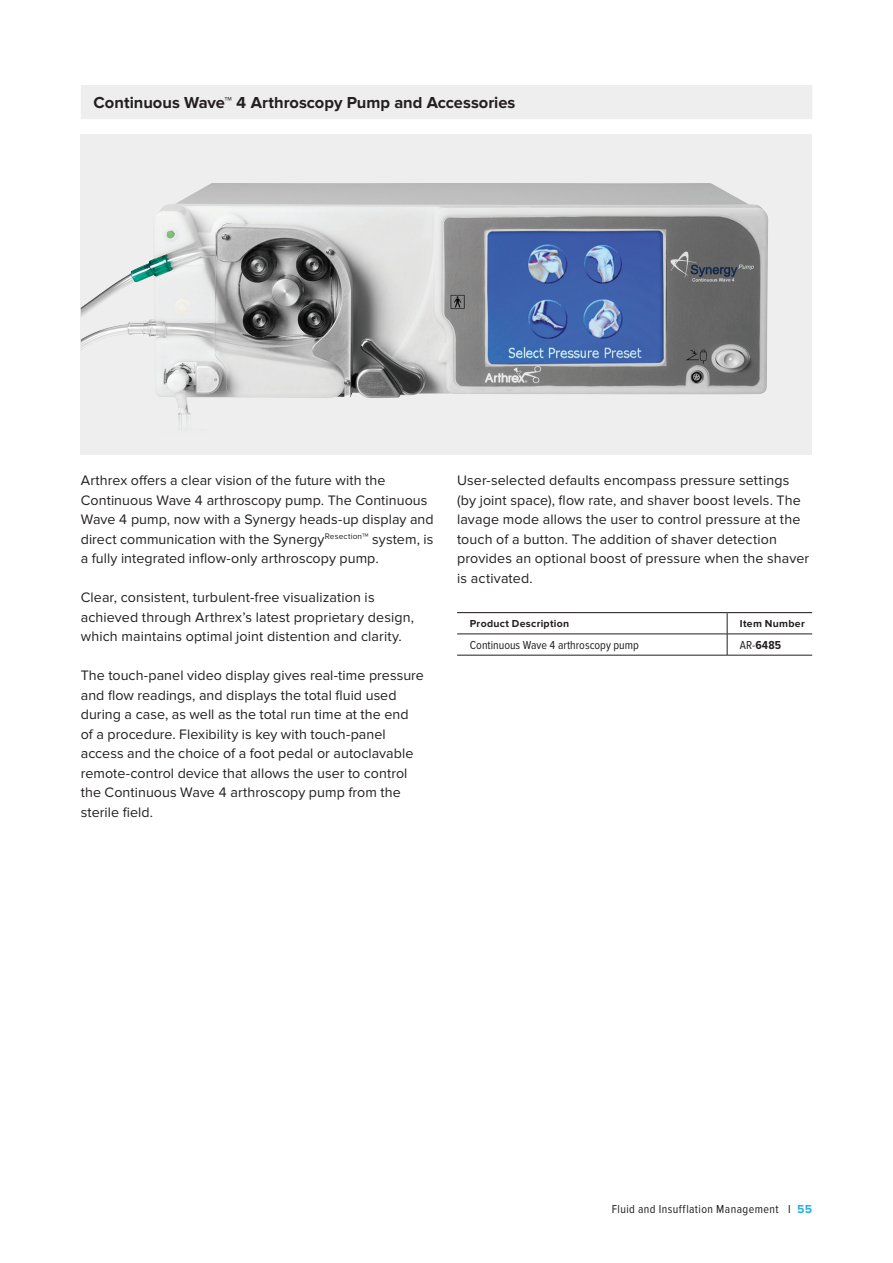
<style>
.page{position:relative;width:893px;height:1263px;background:#fff}
.page>*{position:absolute;margin:0;border:0;box-sizing:border-box;transform-origin:0 0}
._06_Product_name_bar{font:700 16.5px "Proxima Nova";color:#231f20}
._07_Running_Text{font:14.25px/19.5px "Proxima Nova";letter-spacing:.005em;color:#231f20}
._09_Table_Content{font:12px "Proxima Nova Cond";letter-spacing:.03em;color:#231f20}
._09_Table_Content-2{font:12px "Proxima Nova Cond";color:#231f20}
._09_Table_Item_number{font:700 12px "Proxima Nova Cond";color:#231f20}
._09_Table_Header{font:700 10.5px "Proxima Nova";letter-spacing:.025em;color:#231f20}
.s1{font-weight:400}
.s2{font-family:"Proxima Nova";font-weight:700;color:#26b1e6}
</style>
<div class="page">
<div style="left:81px;top:85px;width:731px;height:34px;background:#eeeeef"></div>
<div style="left:81px;top:134px;width:731px;height:321px;background:#eeeeef"></div>
<hr style="left:457px;top:612px;width:270px;height:1px;background:#231f20">
<hr style="left:727px;top:612px;width:85px;height:1px;background:#231f20">
<hr style="left:457px;top:634px;width:270px;height:1px;background:#231f20">
<hr style="left:727px;top:634px;width:85px;height:1px;background:#231f20">
<svg style="left:727px;top:613px;width:1px;height:42px"></svg>
<hr style="left:457px;top:655px;width:270px;height:1px;background:#231f20">
<hr style="left:727px;top:655px;width:85px;height:1px;background:#231f20">
<img style="left:81px;top:183px;width:687px;height:243px">
<p class="_06_Product_name_bar" style="left:94px;top:93px;width:423px">Continuous Wave™ 4 Arthroscopy Pump and Accessories</p>
<p class="_07_Running_Text" style="left:81px;top:471px;width:306px">Arthrex offers a clear vision of the future with the</p>
<p class="_07_Running_Text" style="left:81px;top:491px;width:354px">Continuous Wave 4 arthroscopy pump. The Continuous Wave 4 pump, now with a Synergy heads-up display and direct communication with the Synergy<sup>Resection</sup>™ system, is a fully integrated inflow-only arthroscopy pump.</p>
<p class="_07_Running_Text" style="left:81px;top:588px;width:335px">Clear, consistent, turbulent-free visualization is achieved through Arthrex’s latest proprietary design, which maintains optimal joint distention and clarity.</p>
<p class="_07_Running_Text" style="left:81px;top:666px;width:345px">The touch-panel video display gives real-time pressure and flow readings, and displays the total fluid used during a case, as well as the total run time at the end of a procedure. Flexibility is key with touch-panel access and the choice of a foot pedal or autoclavable remote-control device that allows the user to control the Continuous Wave 4 arthroscopy pump from the sterile field.</p>
<p class="_07_Running_Text" style="left:457px;top:471px;width:354px">User-selected defaults encompass pressure settings (by joint space), flow rate, and shaver boost levels. The lavage mode allows the user to control pressure at the touch of a button. The addition of shaver detection provides an optional boost of pressure when the shaver is activated.</p>
<p class="_09_Table_Header" style="left:470px;top:618px;width:101px">Product Description</p>
<p class="_09_Table_Header" style="left:740px;top:618px;width:66px">Item Number</p>
<p class="_09_Table_Content-2" style="left:470px;top:638px;width:170px">Continuous Wave 4 arthroscopy pump</p>
<p class="_09_Table_Item_number" style="left:740px;top:638px;width:43px"><span class="s1">AR-</span>6485</p>
<p class="_09_Table_Content" style="left:612px;top:1202px;width:202px">Fluid and Insufflation Management I <span class="s2">55</span></p>
</div>
